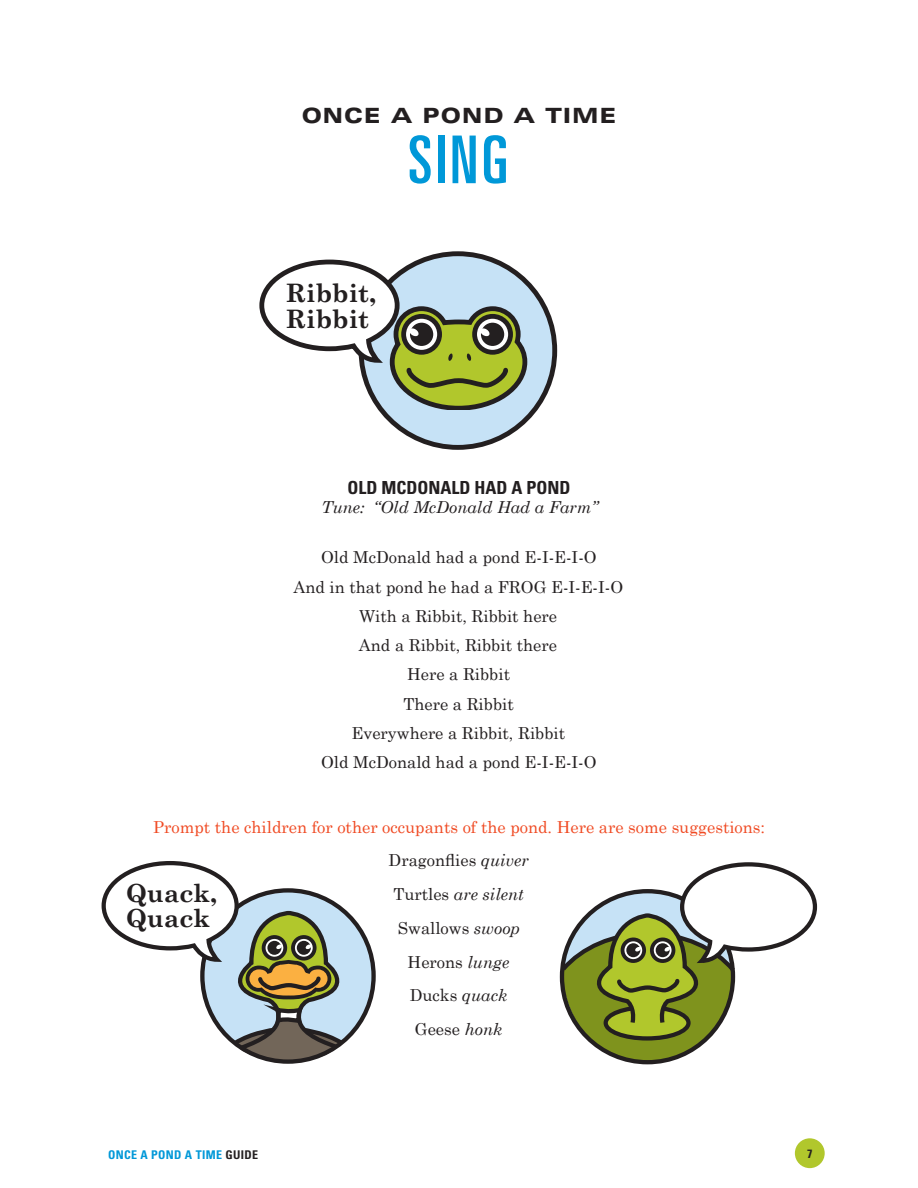
<style>
.page{position:relative;width:918px;height:1188px;background:#fff}
.page>*{position:absolute;margin:0;border:0;box-sizing:border-box;transform-origin:0 0}
.t1{font:ultra-condensed 66px "Univers LT Std";color:#0098d8}
.t2{font:700 25.5px/25.5px "Century Schoolbook";color:#231f20}
.t3{font:700 25.05px/25px "Century Schoolbook";color:#231f20}
.t4{font:900 expanded 21px "Univers LT Std";letter-spacing:.05em;color:#231f20}
.t5{font:700 condensed 18px "Univers LT Std";color:#231f20}
.t6{font:16.5px/29.2px "Century Schoolbook";color:#231f20;text-align:center}
.t7{font:16.5px/33.8px "Century Schoolbook";color:#f04a23;text-align:center}
.t8{font:italic 16.5px "Century Schoolbook";color:#231f20}
.t9{font:700 condensed 12px "Univers LT Std";letter-spacing:.03em;color:#0098d8}
.t10{font:700 condensed 12px "Univers LT Std";color:#231f20}
.s1{color:#231f20}
.s2{font-style:italic;color:#231f20}
</style>
<div class="page">
<div style="left:361px;top:254px;width:194px;height:193px;background:#c6e2f6;border-radius:50%"></div>
<div style="left:359px;top:251px;width:198px;height:199px;border:5px solid #231f20;border-radius:50%"></div>
<svg style="left:259px;top:257px;width:269px;height:153px"></svg>
<svg style="left:559px;top:862px;width:259px;height:200px"></svg>
<svg style="left:202px;top:890px;width:172px;height:172px"></svg>
<svg style="left:101px;top:861px;width:259px;height:203px"></svg>
<div style="left:795px;top:1138px;width:30px;height:30px;background:#b1c72c;border-radius:50%"></div>
<p class="t4" style="left:302px;top:103px;width:317px">ONCE A POND A TIME</p>
<h1 class="t1" style="left:408px;top:122px;width:97px">sing</h1>
<h2 class="t2" style="left:286px;top:280px;width:92px">Ribbit,<br>Ribbit</h2>
<p class="t5" style="left:348px;top:476px;width:47px">OLD MCD</p>
<p class="t5" style="left:418px;top:476px;width:142px">ONALD HAD A POND</p>
<p class="t8" style="left:321px;top:497px;width:278px">Tune: “Old McDonald Had a Farm”</p>
<p class="t6" style="left:293px;top:542px;width:331px">Old McDonald had a pond E-I-E-I-O<br>And in that pond he had a FROG E-I-E-I-O<br>With a Ribbit, Ribbit here<br>And a Ribbit, Ribbit there<br>Here a Ribbit<br>There a Ribbit<br>Everywhere a Ribbit, Ribbit<br>Old McDonald had a pond E-I-E-I-O</p>
<p class="t7" style="left:153px;top:809px;width:614px">Prompt the children for other occupants of the pond. Here are some suggestions:<br><span class="s1">Dragonflies</span> <span class="s2">quiver<br></span><span class="s1">Turtles</span> <span class="s2">are silent<br></span><span class="s1">Swallows</span> <span class="s2">swoop<br></span><span class="s1">Herons</span> <span class="s2">lunge<br></span><span class="s1">Ducks</span> <span class="s2">quack<br></span><span class="s1">Geese</span> <span class="s2">honk</span></p>
<h3 class="t3" style="left:126px;top:880px;width:92px">Quack,<br>Quack</h3>
<p class="t9" style="left:108px;top:1147px;width:152px">ONCE A POND A TIME <span class="s1">GUIDE</span></p>
<p class="t10" style="left:807px;top:1146px;width:7px">7</p>
</div>
